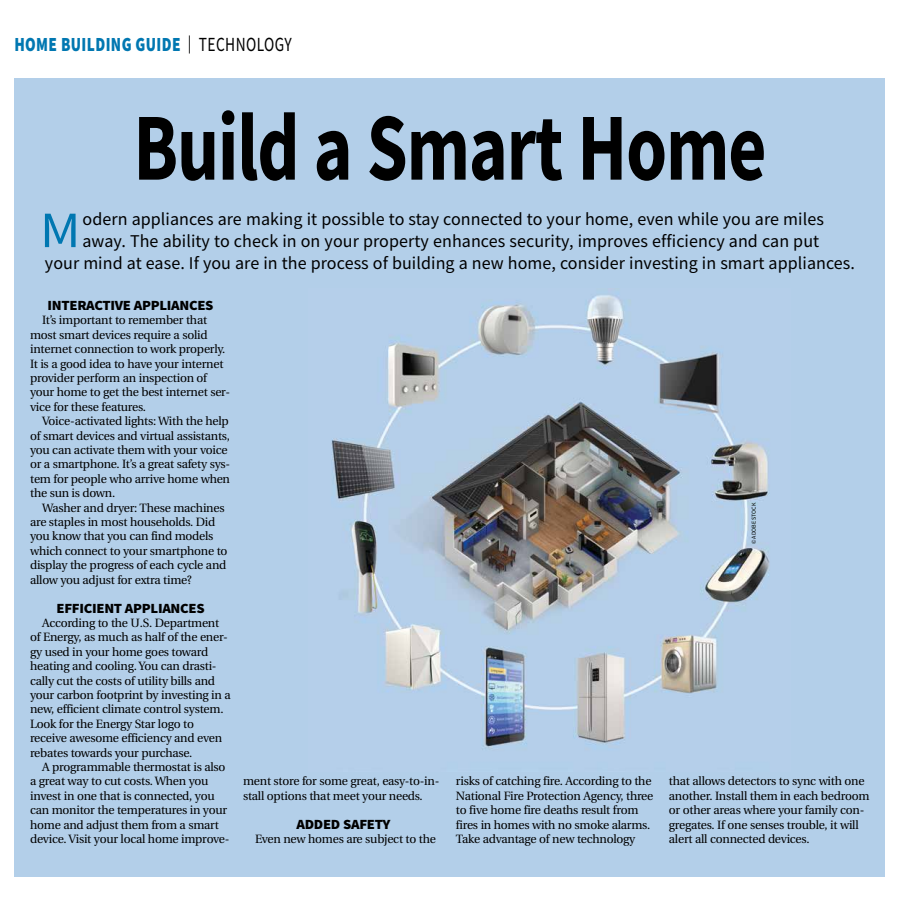
<style>
.page{position:relative;width:900px;height:908px;background:#fff}
.page>*{position:absolute;margin:0;border:0;box-sizing:border-box;transform-origin:0 0}
.t1{font:700 96px "Source Sans Pro";letter-spacing:-.015em;color:#000;scale:.77 1}
.t2{font:50.9px "Source Sans Pro";color:#0077b1;scale:1.1 1}
.t3{font:900 20px "Source Sans Pro";letter-spacing:.025em;color:#0077b1;scale:.77 1}
.t4{font:18px/21.6px "Source Sans Pro";letter-spacing:.005em;color:#000;text-align:center}
.t5{font:900 14px "Source Sans Pro";letter-spacing:-.02em;color:#000;scale:1.05 1}
.t6{font:12px/14.4px "Utopia";letter-spacing:-.02em;color:#000}
.t7{font:6px "Source Sans Pro";color:#000}
.s1{font-weight:400;font-size:18px;color:#000}
.s2{font-weight:400;color:#000}
</style>
<div class="page">
<div style="left:14px;top:78px;width:870px;height:798px;background:#b3cfe9"></div>
<img style="left:331px;top:295px;width:439px;height:454px">
<h3 class="t3" style="left:14px;top:31px;width:362px">HOME BUILDING GUIDE <span class="s1">|</span> <span class="s2">TECHNOLOGY</span></h3>
<h1 class="t1" style="left:133px;top:83px;width:824px">Build a Smart Home</h1>
<p class="t4" style="left:45px;top:208px;width:812px">odern appliances are making it possible to stay connected to your home, even while you are miles<br>away. The ability to check in on your property enhances security, improves efficiency and can put<br>your mind at ease. If you are in the process of building a new home, consider investing in smart appliances.</p>
<h2 class="t2" style="left:40px;top:198px;width:39px">M</h2>
<p class="t5" style="left:48px;top:295px;width:160px">INTERACTIVE APPLIANCES</p>
<p class="t6" style="left:30px;top:313px;width:202px;text-indent:12px">It’s important to remember that most smart devices require a solid internet connection to work properly.<br>It is a good idea to have your internet provider perform an inspection of your home to get the best internet ser&shy;vice for these features.</p>
<p class="t6" style="left:30px;top:414px;width:202px;text-indent:12px">Voice-activated lights: With the help of smart devices and virtual assistants, you can activate them with your voice or a smartphone. It’s a great safety sys&shy;tem for people who arrive home when the sun is down.</p>
<p class="t6" style="left:30px;top:500px;width:199px;text-indent:12px">Washer and dryer: These machines are staples in most households. Did you know that you can find models which connect to your smartphone to display the progress of each cycle and allow you adjust for extra time?</p>
<p class="t5" style="left:56px;top:598px;width:143px">EFFICIENT APPLIANCES</p>
<p class="t6" style="left:30px;top:615px;width:202px;text-indent:12px">According to the U.S. Department of Energy, as much as half of the ener&shy;gy used in your home goes toward heating and cooling. You can drasti&shy;cally cut the costs of utility bills and your carbon footprint by investing in a new, efficient climate control system.<br>Look for the Energy Star logo to receive awesome efficiency and even rebates towards your purchase.</p>
<p class="t6" style="left:30px;top:759px;width:201px;text-indent:12px">A programmable thermostat is also a great way to cut costs. When you invest in one that is connected, you can monitor the temperatures in your home and adjust them from a smart device. Visit your local home improve-</p>
<p class="t6" style="left:243px;top:774px;width:198px">ment store for some great, easy-to-in&shy;stall options that meet your needs.</p>
<p class="t5" style="left:297px;top:814px;width:91px">ADDED SAFETY</p>
<p class="t6" style="left:255px;top:831px;width:183px">Even new homes are subject to the</p>
<p class="t7" style="left:750px;top:544px;width:43px;rotate:-90deg">© ADOBE STOCK</p>
<p class="t6" style="left:456px;top:774px;width:199px">risks of catching fire. According to the National Fire Protection Agency, three to five home fire deaths result from fires in homes with no smoke alarms.<br>Take advantage of new technology</p>
<p class="t6" style="left:669px;top:774px;width:202px">that allows detectors to sync with one another. Install them in each bedroom or other areas where your family con&shy;gregates. If one senses trouble, it will alert all connected devices.</p>
</div>
